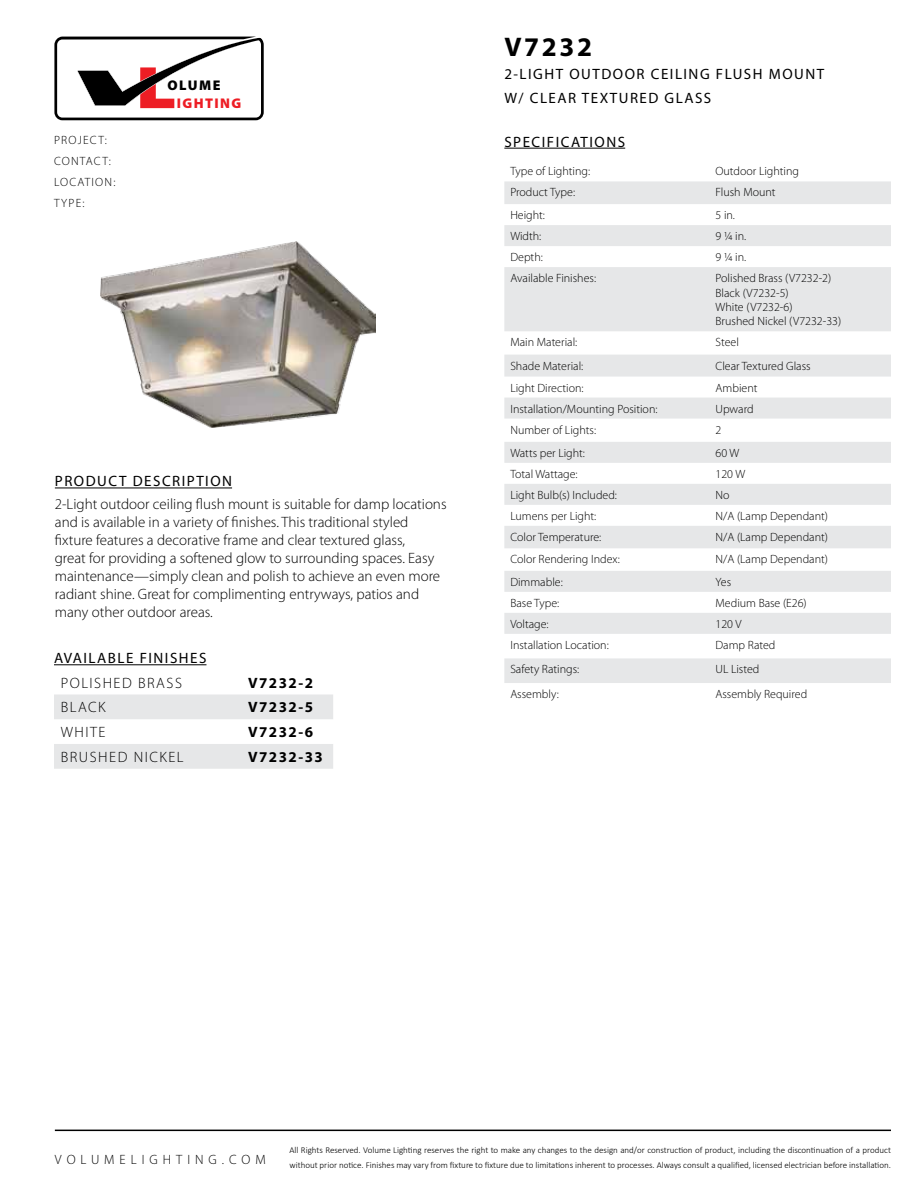
<style>
.page{position:relative;width:918px;height:1188px;background:#fff}
.page>*{position:absolute;margin:0;border:0;box-sizing:border-box;transform-origin:0 0}
.t1{font:700 27px "Myriad Pro";letter-spacing:.1em;color:#000}
.t2{font:300 15px/18px "Myriad Pro";color:#000}
.t3{font:15px/23.4px "Myriad Pro";letter-spacing:.1em;color:#000}
.t4{font:700 15px "Myriad Pro";letter-spacing:.1em;color:#000}
.t5{font:300 15px "Myriad Pro";letter-spacing:.1em;color:#000}
.t6{font:900 14.1px "Myriad Pro";letter-spacing:.1em;color:#ed1d24}
.t7{font:900 14.1px "Myriad Pro";letter-spacing:.1em;color:#000}
.t8{font:300 13.5px "Myriad Pro";letter-spacing:.375em;color:#000}
.t9{font:300 12px/14.4px "Myriad Pro";color:#000}
.t10{font:300 12px/21px "Myriad Pro";letter-spacing:.1em;color:#000}
.t11{font:300 9px/15px "Calibri";color:#000}
</style>
<div class="page">
<hr style="left:55px;top:1130px;width:836px;height:1px;background:#000">
<hr style="left:55px;top:488px;width:177px;height:1px;background:#000">
<hr style="left:504px;top:148px;width:121px;height:1px;background:#000">
<svg style="left:54px;top:37px;width:210px;height:83px"></svg>
<svg style="left:504px;top:181px;width:387px;height:502px;fill:#e6e7e8"></svg>
<hr style="left:54px;top:664px;width:152px;height:1px;background:#000">
<svg style="left:54px;top:694px;width:279px;height:75px"></svg>
<img style="left:101px;top:241px;width:274px;height:186px">
<p class="t10" style="left:54px;top:130px;width:63px">PROJECT:<br>CONTACT:<br>LOCATION:<br>TYPE:</p>
<p class="t7" style="left:167px;top:76px;width:55px">OLUME</p>
<p class="t6" style="left:177px;top:94px;width:66px">IGHTING</p>
<p class="t3" style="left:55px;top:469px;width:179px">PRODUCT DESCRIPTION</p>
<p class="t2" style="left:55px;top:495px;width:393px">2-Light outdoor ceiling flush mount is suitable for damp locations and is available in a variety of finishes. This traditional styled fixture features a decorative frame and clear textured glass,<br>great for providing a softened glow to surrounding spaces. Easy maintenance—simply clean and polish to achieve an even more radiant shine. Great for complimenting entryways, patios and many other outdoor areas.</p>
<p class="t3" style="left:54px;top:646px;width:154px">AVAILABLE FINISHES</p>
<p class="t5" style="left:61px;top:674px;width:123px">POLISHED BRASS</p>
<p class="t4" style="left:248px;top:673px;width:66px">V7232-2</p>
<p class="t2" style="left:61px;top:698px;width:46px">BLACK</p>
<p class="t4" style="left:248px;top:698px;width:66px">V7232-5</p>
<p class="t2" style="left:61px;top:723px;width:46px">WHITE</p>
<p class="t4" style="left:248px;top:722px;width:66px">V7232-6</p>
<p class="t5" style="left:61px;top:748px;width:124px">BRUSHED NICKEL</p>
<p class="t4" style="left:248px;top:747px;width:76px">V7232-33</p>
<h1 class="t1" style="left:504px;top:30px;width:89px">V7232</h1>
<p class="t3" style="left:504px;top:62px;width:321px">2-LIGHT OUTDOOR CEILING FLUSH MOUNT<br>W/ CLEAR TEXTURED GLASS</p>
<p class="t3" style="left:504px;top:130px;width:122px">SPECIFICATIONS</p>
<p class="t9" style="left:510px;top:164px;width:81px">Type of Lighting:</p>
<p class="t9" style="left:716px;top:164px;width:85px">Outdoor Lighting</p>
<p class="t9" style="left:510px;top:185px;width:66px">Product Type:</p>
<p class="t9" style="left:716px;top:185px;width:62px">Flush Mount</p>
<p class="t9" style="left:510px;top:208px;width:36px">Height:</p>
<p class="t9" style="left:716px;top:208px;width:21px">5 in.</p>
<p class="t9" style="left:510px;top:229px;width:32px">Width:</p>
<p class="t9" style="left:716px;top:229px;width:32px">9 ¼ in.</p>
<p class="t9" style="left:510px;top:250px;width:34px">Depth:</p>
<p class="t9" style="left:716px;top:250px;width:32px">9 ¼ in.</p>
<p class="t9" style="left:510px;top:271px;width:87px">Available Finishes:</p>
<p class="t9" style="left:716px;top:271px;width:127px">Polished Brass (V7232-2)<br>Black (V7232-5)<br>White (V7232-6)<br>Brushed Nickel (V7232-33)</p>
<p class="t9" style="left:510px;top:335px;width:68px">Main Material:</p>
<p class="t9" style="left:716px;top:335px;width:25px">Steel</p>
<p class="t9" style="left:510px;top:358px;width:74px">Shade Material:</p>
<p class="t9" style="left:716px;top:358px;width:97px">Clear Textured Glass</p>
<p class="t9" style="left:510px;top:380px;width:75px">Light Direction:</p>
<p class="t9" style="left:716px;top:380px;width:43px">Ambient</p>
<p class="t9" style="left:510px;top:401px;width:149px">Installation/Mounting Position:</p>
<p class="t9" style="left:716px;top:401px;width:40px">Upward</p>
<p class="t9" style="left:510px;top:422px;width:87px">Number of Lights:</p>
<p class="t9" style="left:716px;top:422px;width:7px">2</p>
<p class="t9" style="left:510px;top:446px;width:76px">Watts per Light:</p>
<p class="t9" style="left:716px;top:446px;width:25px">60 W</p>
<p class="t9" style="left:510px;top:467px;width:69px">Total Wattage:</p>
<p class="t9" style="left:716px;top:467px;width:31px">120 W</p>
<p class="t9" style="left:510px;top:488px;width:108px">Light Bulb(s) Included:</p>
<p class="t9" style="left:716px;top:488px;width:16px">No</p>
<p class="t9" style="left:510px;top:509px;width:87px">Lumens per Light:</p>
<p class="t9" style="left:716px;top:509px;width:114px">N/A (Lamp Dependant)</p>
<p class="t9" style="left:510px;top:530px;width:93px">Color Temperature:</p>
<p class="t9" style="left:716px;top:530px;width:114px">N/A (Lamp Dependant)</p>
<p class="t9" style="left:510px;top:552px;width:111px">Color Rendering Index:</p>
<p class="t9" style="left:716px;top:552px;width:114px">N/A (Lamp Dependant)</p>
<p class="t9" style="left:510px;top:575px;width:54px">Dimmable:</p>
<p class="t9" style="left:716px;top:575px;width:17px">Yes</p>
<p class="t9" style="left:510px;top:596px;width:50px">Base Type:</p>
<p class="t9" style="left:716px;top:596px;width:93px">Medium Base (E26)</p>
<p class="t9" style="left:510px;top:617px;width:40px">Voltage:</p>
<p class="t9" style="left:716px;top:617px;width:27px">120 V</p>
<p class="t9" style="left:510px;top:638px;width:100px">Installation Location:</p>
<p class="t9" style="left:716px;top:638px;width:61px">Damp Rated</p>
<p class="t9" style="left:510px;top:662px;width:70px">Safety Ratings:</p>
<p class="t9" style="left:716px;top:662px;width:45px">UL Listed</p>
<p class="t9" style="left:510px;top:687px;width:50px">Assembly:</p>
<p class="t9" style="left:716px;top:687px;width:93px">Assembly Required</p>
<p class="t8" style="left:55px;top:1151px;width:212px">VOLUMELIGHTING.COM</p>
<p class="t11" style="left:289px;top:1142px;width:603px">All Rights Reserved. Volume Lighting reserves the right to make any changes to the design and/or construction of product, including the discontinuation of a product without prior notice. Finishes may vary from fixture to fixture due to limitations inherent to processes. Always consult a qualified, licensed electrician before installation.</p>
</div>
